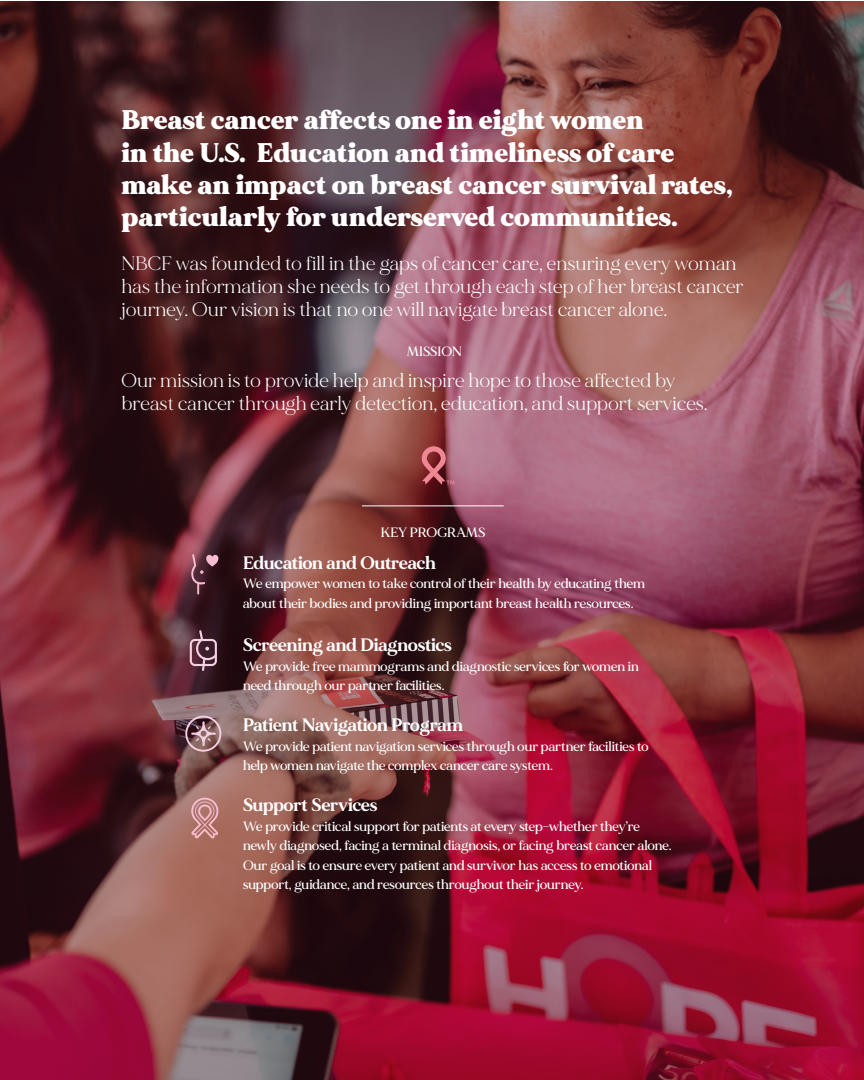
<style>
.page{position:relative;width:864px;height:1080px;background:#fff}
.page>*{position:absolute;margin:0;border:0;box-sizing:border-box;transform-origin:0 0}
.t1{font:900 27px/32.4px "MADE Mirage";letter-spacing:.01em;color:#fff}
.t2{font:19.5px/23.4px "MADE Mirage";color:#fff}
.t3{font:700 18px "MADE Mirage";letter-spacing:-.01em;color:#fff}
.t4{font:500 13.5px/19.5px "MADE Mirage";letter-spacing:-.005em;color:#fff}
.t5{font:500 9px "Avenir";color:#f0859d}
</style>
<div class="page">
<img style="left:0;top:2px;width:864px;height:1078px">
<svg style="left:190px;top:630px;width:27px;height:41px"></svg>
<svg style="left:185px;top:716px;width:36px;height:36px"></svg>
<svg style="left:190px;top:554px;width:28px;height:41px"></svg>
<svg style="left:191px;top:798px;width:27px;height:40px"></svg>
<hr style="left:362px;top:506px;width:142px;height:1px;background:#fff">
<svg style="left:422px;top:446px;width:24px;height:39px"></svg>
<p class="t1" style="left:122px;top:104px;width:613px">Breast cancer affects one in eight women<br>in the U.S. Education and timeliness of care make an impact on breast cancer survival rates, particularly for underserved communities.</p>
<p class="t2" style="left:122px;top:252px;width:624px">NBCF was founded to fill in the gaps of cancer care, ensuring every woman has the information she needs to get through each step of her breast cancer journey. Our vision is that no one will navigate breast cancer alone.</p>
<p class="t4" style="left:407px;top:342px;width:57px">MISSION</p>
<p class="t2" style="left:122px;top:369px;width:588px">Our mission is to provide help and inspire hope to those affected by breast cancer through early detection, education, and support services.</p>
<p class="t5" style="left:446px;top:476px;width:10px">™</p>
<p class="t4" style="left:381px;top:523px;width:106px">KEY PROGRAMS</p>
<p class="t3" style="left:243px;top:551px;width:195px">Education and Outreach</p>
<p class="t4" style="left:243px;top:574px;width:404px">We empower women to take control of their health by educating them about their bodies and providing important breast health resources.</p>
<p class="t3" style="left:243px;top:633px;width:210px">Screening and Diagnostics</p>
<p class="t4" style="left:243px;top:656px;width:397px">We provide free mammograms and diagnostic services for women in need through our partner facilities.</p>
<p class="t3" style="left:243px;top:713px;width:221px">Patient Navigation Program</p>
<p class="t4" style="left:243px;top:736px;width:407px">We provide patient navigation services through our partner facilities to help women navigate the complex cancer care system.</p>
<p class="t3" style="left:243px;top:793px;width:136px">Support Services</p>
<p class="t4" style="left:243px;top:817px;width:430px">We provide critical support for patients at every step–whether they’re newly diagnosed, facing a terminal diagnosis, or facing breast cancer alone.<br>Our goal is to ensure every patient and survivor has access to emotional support, guidance, and resources throughout their journey.</p>
</div>
